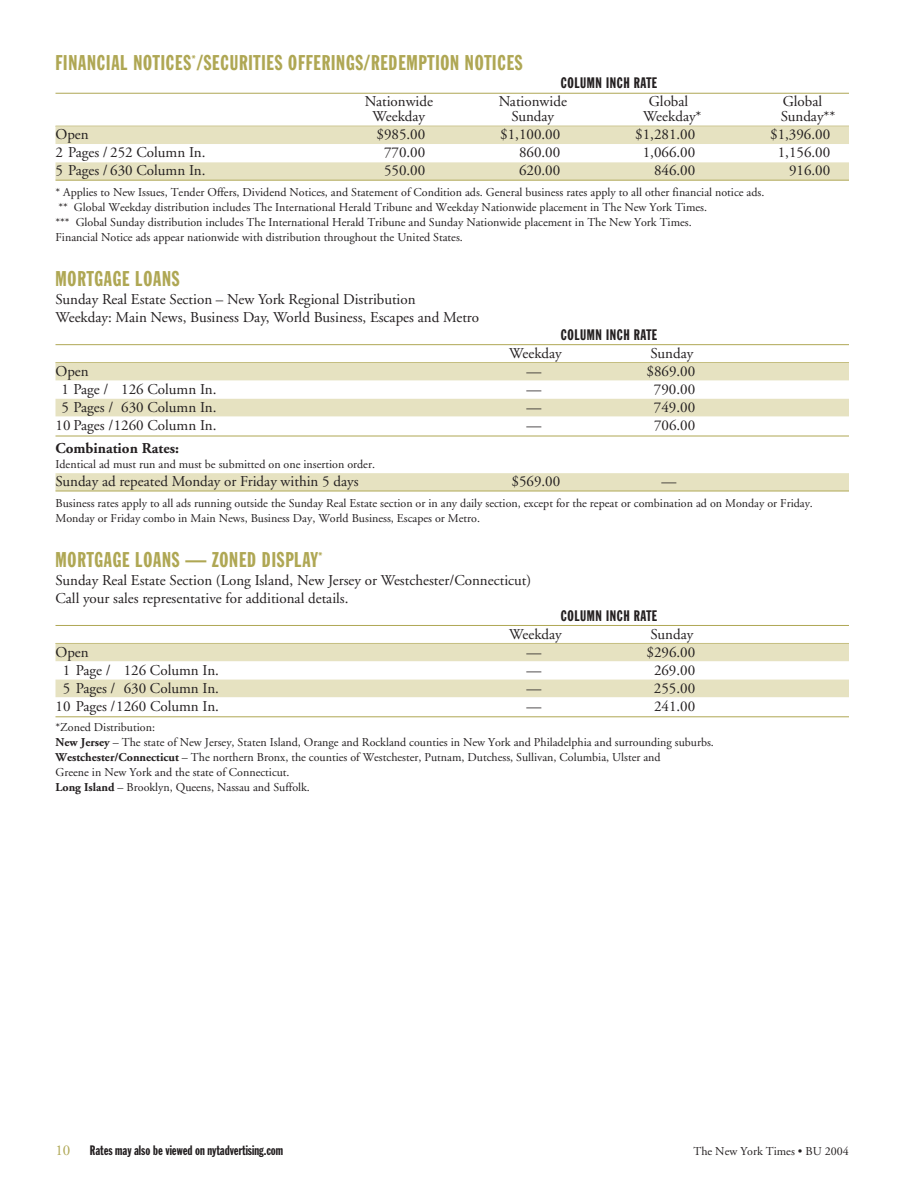
<style>
.page{position:relative;width:918px;height:1188px;background:#fff}
.page>*{position:absolute;margin:0;border:0;box-sizing:border-box;transform-origin:0 0}
.t1{font:21px "Franklin Gothic Extra Cond";letter-spacing:.04em;color:#afa754}
.t2{font:15px/18px "Adobe Garamond";color:#231f20}
.t3{font:15px "Franklin Gothic Extra Cond";letter-spacing:.04em;color:#231f20}
.t4{font:700 15px "Adobe Garamond";color:#231f20}
.t5{font:15px "Adobe Garamond";color:#afa754}
.t6{font:13.5px "Franklin Gothic Extra Cond";color:#231f20}
.t7{font:12px/15px "Adobe Garamond";color:#231f20}
.s1{font-weight:700}
</style>
<div class="page">
<hr style="left:56px;top:93px;width:793px;height:1px;background:#afa754">
<div style="left:56px;top:126px;width:793px;height:18px;background:#e6e2c1"></div>
<div style="left:56px;top:162px;width:793px;height:18px;background:#e6e2c1"></div>
<hr style="left:56px;top:180px;width:793px;height:1px;background:#afa754">
<hr style="left:56px;top:344px;width:793px;height:1px;background:#afa754">
<hr style="left:56px;top:362px;width:793px;height:1px;background:#afa754">
<div style="left:56px;top:363px;width:793px;height:17px;background:#e6e2c1"></div>
<div style="left:56px;top:399px;width:793px;height:17px;background:#e6e2c1"></div>
<hr style="left:56px;top:436px;width:793px;height:1px;background:#afa754">
<div style="left:56px;top:473px;width:793px;height:18px;background:#e6e2c1"></div>
<hr style="left:56px;top:491px;width:793px;height:1px;background:#afa754">
<hr style="left:56px;top:625px;width:793px;height:1px;background:#afa754">
<hr style="left:56px;top:643px;width:793px;height:1px;background:#afa754">
<div style="left:56px;top:644px;width:793px;height:17px;background:#e6e2c1"></div>
<div style="left:56px;top:680px;width:793px;height:17px;background:#e6e2c1"></div>
<hr style="left:56px;top:717px;width:793px;height:1px;background:#afa754">
<h1 class="t1" style="left:56px;top:55px;width:469px">FINANCIAL NOTICES*/SECURITIES OFFERINGS/REDEMPTION NOTICES</h1>
<p class="t3" style="left:561px;top:78px;width:98px">COLUMN INCH RATE</p>
<p class="t2" style="left:365px;top:94px;width:70px">Nationwide</p>
<p class="t2" style="left:499px;top:94px;width:70px">Nationwide</p>
<p class="t2" style="left:649px;top:94px;width:41px">Global</p>
<p class="t2" style="left:783px;top:94px;width:41px">Global</p>
<p class="t2" style="left:373px;top:109px;width:54px">Weekday</p>
<p class="t2" style="left:511px;top:109px;width:44px">Sunday</p>
<p class="t2" style="left:643px;top:109px;width:60px">Weekday*</p>
<p class="t2" style="left:781px;top:109px;width:56px">Sunday**</p>
<p class="t2" style="left:56px;top:127px;width:35px">Open</p>
<p class="t2" style="left:377px;top:127px;width:50px">$985.00</p>
<p class="t2" style="left:500px;top:127px;width:61px">$1,100.00</p>
<p class="t2" style="left:635px;top:127px;width:61px">$1,281.00</p>
<p class="t2" style="left:770px;top:127px;width:61px">$1,396.00</p>
<p class="t2" style="left:56px;top:145px;width:152px">2 Pages / 252 Column In.</p>
<p class="t2" style="left:384px;top:145px;width:43px">770.00</p>
<p class="t2" style="left:519px;top:145px;width:43px">860.00</p>
<p class="t2" style="left:643px;top:145px;width:54px">1,066.00</p>
<p class="t2" style="left:778px;top:145px;width:54px">1,156.00</p>
<p class="t2" style="left:56px;top:163px;width:152px">5 Pages / 630 Column In.</p>
<p class="t2" style="left:384px;top:163px;width:43px">550.00</p>
<p class="t2" style="left:519px;top:163px;width:43px">620.00</p>
<p class="t2" style="left:654px;top:163px;width:43px">846.00</p>
<p class="t2" style="left:789px;top:163px;width:43px">916.00</p>
<p class="t7" style="left:56px;top:186px;width:710px">* Applies to New Issues, Tender Offers, Dividend Notices, and Statement of Condition ads. General business rates apply to all other financial notice ads. ** Global Weekday distribution includes The International Herald Tribune and Weekday Nationwide placement in The New York Times.<br>*** Global Sunday distribution includes The International Herald Tribune and Sunday Nationwide placement in The New York Times.<br>Financial Notice ads appear nationwide with distribution throughout the United States.</p>
<h1 class="t1" style="left:56px;top:271px;width:126px">MORTGAGE LOANS</h1>
<p class="t2" style="left:56px;top:291px;width:425px">Sunday Real Estate Section – New York Regional Distribution<br>Weekday: Main News, Business Day, World Business, Escapes and Metro</p>
<p class="t3" style="left:561px;top:329px;width:98px">COLUMN INCH RATE</p>
<p class="t2" style="left:509px;top:345px;width:54px">Weekday</p>
<p class="t2" style="left:651px;top:345px;width:44px">Sunday</p>
<p class="t2" style="left:56px;top:363px;width:35px">Open</p>
<p class="t2" style="left:527px;top:363px;width:16px">—</p>
<p class="t2" style="left:647px;top:363px;width:50px">$869.00</p>
<p class="t2" style="left:62px;top:381px;width:157px">1 Page / 126 Column In.</p>
<p class="t2" style="left:526px;top:381px;width:16px">—</p>
<p class="t2" style="left:654px;top:381px;width:43px">790.00</p>
<p class="t2" style="left:62px;top:399px;width:157px">5 Pages / 630 Column In.</p>
<p class="t2" style="left:526px;top:399px;width:16px">—</p>
<p class="t2" style="left:654px;top:399px;width:43px">749.00</p>
<p class="t2" style="left:56px;top:417px;width:163px">10 Pages /1260 Column In.</p>
<p class="t2" style="left:527px;top:417px;width:16px">—</p>
<p class="t2" style="left:654px;top:417px;width:43px">706.00</p>
<p class="t4" style="left:56px;top:442px;width:125px">Combination Rates:</p>
<p class="t7" style="left:56px;top:458px;width:321px">Identical ad must run and must be submitted on one insertion order.</p>
<p class="t2" style="left:56px;top:474px;width:305px">Sunday ad repeated Monday or Friday within 5 days</p>
<p class="t2" style="left:512px;top:474px;width:50px">$569.00</p>
<p class="t2" style="left:662px;top:474px;width:16px">—</p>
<p class="t7" style="left:56px;top:496px;width:759px">Business rates apply to all ads running outside the Sunday Real Estate section or in any daily section, except for the repeat or combination ad on Monday or Friday.<br>Monday or Friday combo in Main News, Business Day, World Business, Escapes or Metro.</p>
<h1 class="t1" style="left:56px;top:552px;width:268px">MORTGAGE LOANS — ZONED DISPLAY*</h1>
<p class="t2" style="left:56px;top:572px;width:477px">Sunday Real Estate Section (Long Island, New Jersey or Westchester/Connecticut)<br>Call your sales representative for additional details.</p>
<p class="t3" style="left:561px;top:610px;width:98px">COLUMN INCH RATE</p>
<p class="t2" style="left:509px;top:626px;width:54px">Weekday</p>
<p class="t2" style="left:651px;top:626px;width:44px">Sunday</p>
<p class="t2" style="left:56px;top:644px;width:35px">Open</p>
<p class="t2" style="left:527px;top:644px;width:16px">—</p>
<p class="t2" style="left:647px;top:644px;width:50px">$296.00</p>
<p class="t2" style="left:63px;top:662px;width:158px">1 Page / 126 Column In.</p>
<p class="t2" style="left:526px;top:662px;width:16px">—</p>
<p class="t2" style="left:654px;top:662px;width:43px">269.00</p>
<p class="t2" style="left:63px;top:680px;width:158px">5 Pages / 630 Column In.</p>
<p class="t2" style="left:526px;top:680px;width:16px">—</p>
<p class="t2" style="left:654px;top:680px;width:43px">255.00</p>
<p class="t2" style="left:56px;top:698px;width:165px">10 Pages /1260 Column In.</p>
<p class="t2" style="left:527px;top:698px;width:16px">—</p>
<p class="t2" style="left:654px;top:698px;width:43px">241.00</p>
<p class="t7" style="left:55px;top:721px;width:660px">*Zoned Distribution:<br><span class="s1">New Jersey</span> – The state of New Jersey, Staten Island, Orange and Rockland counties in New York and Philadelphia and surrounding suburbs.<br><span class="s1">Westchester/Connecticut</span> – The northern Bronx, the counties of Westchester, Putnam, Dutchess, Sullivan, Columbia, Ulster and<br>Greene in New York and the state of Connecticut.<br><span class="s1">Long Island</span> – Brooklyn, Queens, Nassau and Suffolk.</p>
<p class="t5" style="left:55px;top:1145px;width:17px">10</p>
<p class="t6" style="left:90px;top:1146px;width:195px">Rates may also be viewed on nytadvertising.com</p>
<p class="t7" style="left:693px;top:1145px;width:157px">The New York Times • BU 2004</p>
</div>
